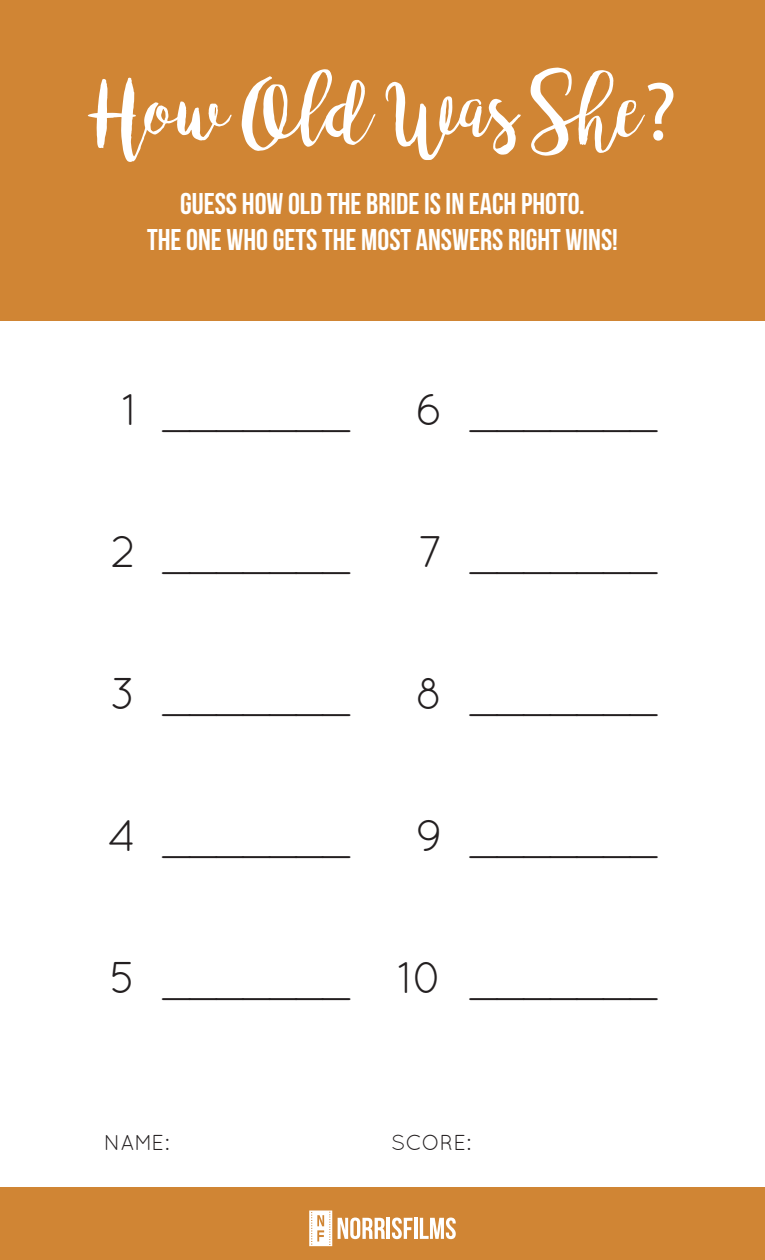
<style>
.page{position:relative;width:765px;height:1260px;background:#fff}
.page>*{position:absolute;margin:0;border:0;box-sizing:border-box;transform-origin:0 0}
.t1{font:83.25px "bromello";color:#fff}
.t2{font:44.38px "Quicksand";color:#231f20}
.t3{font:30px/36px "Bebas Neue";color:#fff;text-align:center}
.t4{font:21.5px "Quicksand";color:#231f20}
.s1{font-family:"Myriad Pro"}
</style>
<div class="page">
<div style="left:0;top:0;width:765px;height:320px;background:#d08534"></div>
<div style="left:0;top:1188px;width:765px;height:72px;background:#d08534"></div>
<svg style="left:309px;top:1211px;width:23px;height:35px"></svg>
<svg style="left:338px;top:1218px;width:47px;height:21px"></svg>
<hr style="left:387px;top:1218px;width:3px;height:21px;background:#fff">
<svg style="left:392px;top:1218px;width:21px;height:21px"></svg>
<hr style="left:414px;top:1218px;width:3px;height:21px;background:#fff">
<svg style="left:420px;top:1218px;width:36px;height:21px"></svg>
<h1 class="t1" style="left:94px;top:59px;width:584px">How Old Was She<span class="s1">?</span></h1>
<p class="t3" style="left:147px;top:186px;width:472px">GUESS HOW OLD THE BRIDE IS IN EACH PHOTO.<br>THE ONE WHO GETS THE MOST ANSWERS RIGHT WINS!</p>
<p class="t2" style="left:122px;top:384px;width:229px">1 _______</p>
<p class="t2" style="left:415px;top:384px;width:243px">6 _______</p>
<p class="t2" style="left:110px;top:526px;width:241px">2 _______</p>
<p class="t2" style="left:418px;top:526px;width:241px">7 _______</p>
<p class="t2" style="left:109px;top:668px;width:242px">3 _______</p>
<p class="t2" style="left:416px;top:668px;width:242px">8 _______</p>
<p class="t2" style="left:107px;top:810px;width:244px">4 _______</p>
<p class="t2" style="left:415px;top:810px;width:243px">9 _______</p>
<p class="t2" style="left:110px;top:952px;width:241px">5 _______</p>
<p class="t2" style="left:397px;top:952px;width:261px">10 _______</p>
<p class="t4" style="left:104px;top:1131px;width:67px">NAME:</p>
<p class="t4" style="left:391px;top:1131px;width:82px">SCORE:</p>
</div>
